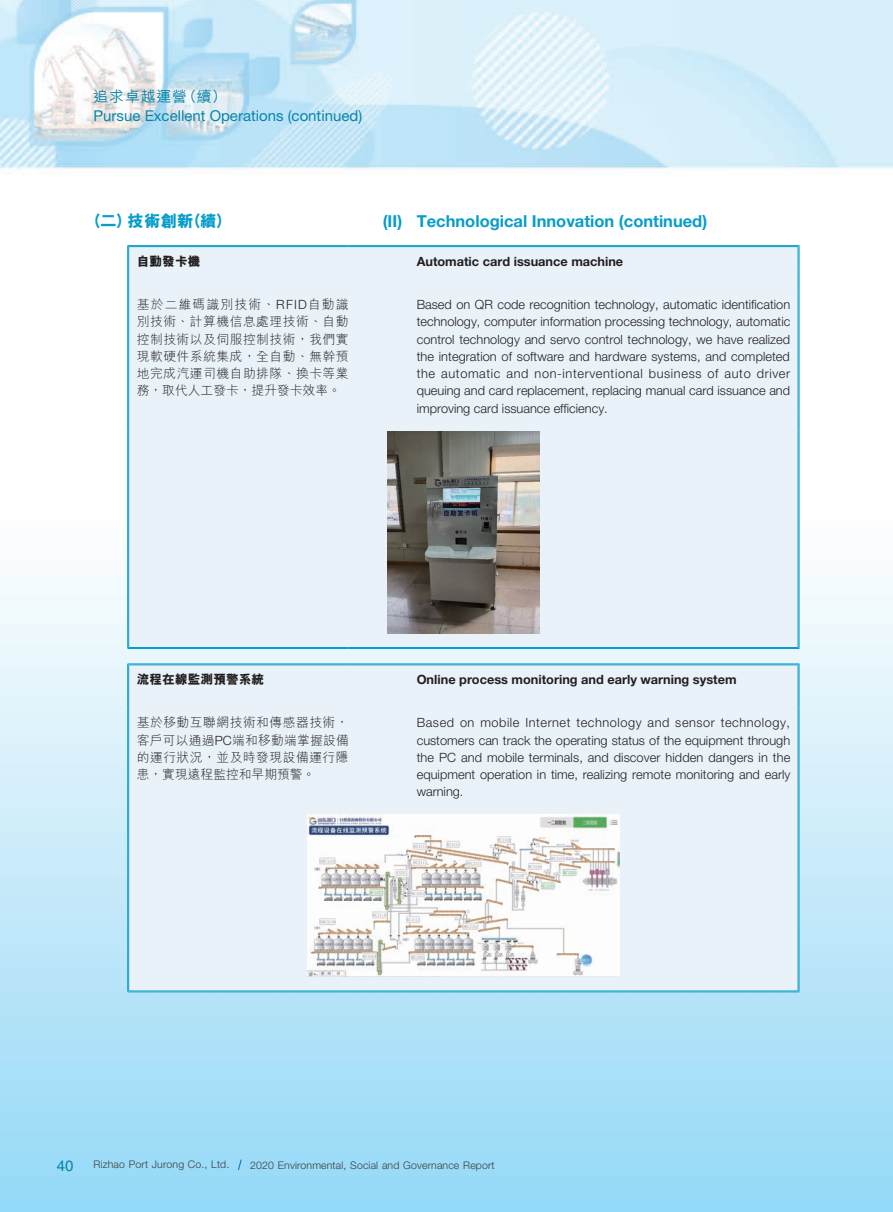
<style>
.page{position:relative;width:893px;height:1212px;background:#fff}
.page>*{position:absolute;margin:0;border:0;box-sizing:border-box;transform-origin:0 0}
.t1{font:700 16.5px "Helvetica Neue LT Std";color:#079dca}
.t2{font:800 16.5px "M Hei HK";color:#079dca}
.t3{font:15px "Helvetica Neue LT Std";color:#0884a9}
.t4{font:500 15px "M Hei HK";letter-spacing:.05em;color:#0884a9}
.t5{font:15px "Helvetica LT Std";color:#0884a9}
.t6{font:300 12.75px/17.2px "Helvetica Neue LT Std";color:#231f20;text-align:justify}
.t7{font:300 12.75px/17.2px "M Hei HK";letter-spacing:.04em;color:#231f20;text-align:justify}
.t8{font:700 12.75px "Helvetica Neue LT Std";color:#231f20}
.t9{font:800 12.75px "M Hei HK";color:#231f20}
.t10{font:300 10.5px "Helvetica Neue LT Std";letter-spacing:.015em;color:#3e3e3f}
.s1{font-family:"Helvetica Neue LT Std"}
</style>
<div class="page">
<img style="left:0;top:0;width:893px;height:1212px">
<svg style="left:237px;top:1158px;width:6px;height:13px"></svg>
<div style="left:129px;top:247px;width:669px;height:400px;background:#e8f2f8"></div>
<hr style="left:349px;top:647px;width:450px;height:2px;background:#fff">
<hr style="left:128px;top:245px;width:221px;height:1px;background:#079dca">
<hr style="left:128px;top:246px;width:221px;height:1px;background:#079dca">
<hr style="left:349px;top:245px;width:450px;height:1px;background:#079dca">
<hr style="left:349px;top:246px;width:449px;height:1px;background:#079dca">
<svg style="left:127px;top:246px;width:2px;height:43px"></svg>
<svg style="left:798px;top:246px;width:2px;height:43px"></svg>
<hr style="left:127px;top:289px;width:1px;height:125px;background:#079dca">
<hr style="left:128px;top:289px;width:1px;height:125px;background:#079dca">
<hr style="left:798px;top:289px;width:1px;height:125px;background:#079dca">
<hr style="left:799px;top:289px;width:1px;height:125px;background:#079dca">
<svg style="left:127px;top:414px;width:2px;height:17px"></svg>
<svg style="left:798px;top:414px;width:2px;height:17px"></svg>
<hr style="left:127px;top:431px;width:1px;height:217px;background:#079dca">
<hr style="left:128px;top:431px;width:1px;height:216px;background:#079dca">
<hr style="left:798px;top:431px;width:1px;height:216px;background:#079dca">
<hr style="left:799px;top:431px;width:1px;height:217px;background:#079dca">
<hr style="left:128px;top:647px;width:221px;height:1px;background:#079dca">
<hr style="left:128px;top:648px;width:221px;height:1px;background:#079dca">
<hr style="left:349px;top:647px;width:449px;height:1px;background:#079dca">
<hr style="left:349px;top:648px;width:450px;height:1px;background:#079dca">
<img style="left:388px;top:431px;width:151px;height:202px">
<div style="left:129px;top:665px;width:669px;height:326px;background:#e8f2f8"></div>
<hr style="left:128px;top:664px;width:221px;height:1px;background:#079dca">
<hr style="left:349px;top:664px;width:449px;height:1px;background:#079dca">
<svg style="left:127px;top:664px;width:2px;height:43px"></svg>
<svg style="left:798px;top:664px;width:2px;height:43px"></svg>
<hr style="left:127px;top:707px;width:1px;height:91px;background:#079dca">
<hr style="left:128px;top:707px;width:1px;height:91px;background:#079dca">
<hr style="left:798px;top:707px;width:1px;height:91px;background:#079dca">
<hr style="left:799px;top:707px;width:1px;height:91px;background:#079dca">
<svg style="left:127px;top:798px;width:2px;height:17px"></svg>
<svg style="left:798px;top:798px;width:2px;height:17px"></svg>
<hr style="left:127px;top:815px;width:1px;height:176px;background:#079dca">
<hr style="left:128px;top:815px;width:1px;height:176px;background:#079dca">
<hr style="left:798px;top:815px;width:1px;height:176px;background:#079dca">
<hr style="left:799px;top:815px;width:1px;height:176px;background:#079dca">
<hr style="left:128px;top:991px;width:221px;height:1px;background:#079dca">
<hr style="left:349px;top:991px;width:450px;height:1px;background:#079dca">
<img style="left:308px;top:815px;width:311px;height:161px">
<p class="t4" style="left:94px;top:86px;width:135px">追求卓越運營（續）</p>
<p class="t3" style="left:94px;top:106px;width:270px">Pursue Excellent Operations (continued)</p>
<p class="t2" style="left:86px;top:213px;width:147px">（二）技術創新（續）</p>
<p class="t9" style="left:137px;top:255px;width:65px">自動發卡機</p>
<p class="t8" style="left:417px;top:254px;width:208px">Automatic card issuance machine</p>
<p class="t7" style="left:137px;top:296px;width:213px">基於二維碼識別技術、<span class="s1">RFID</span>自動識別技術、計算機信息處理技術、自動控制技術以及伺服控制技術，我們實現軟硬件系統集成，全自動、無幹預地完成汽運司機自助排隊、換卡等業務，取代人工發卡，提升發卡效率。</p>
<p class="t6" style="left:417px;top:296px;width:375px">Based on QR code recognition technology, automatic identification technology, computer information processing technology, automatic control technology and servo control technology, we have realized the integration of software and hardware systems, and completed the automatic and non-interventional business of auto driver queuing and card replacement, replacing manual card issuance and improving card issuance efficiency.</p>
<p class="t1" style="left:383px;top:211px;width:326px">(II) Technological Innovation (continued)</p>
<p class="t9" style="left:137px;top:673px;width:129px">流程在線監測預警系統</p>
<p class="t8" style="left:417px;top:672px;width:321px">Online process monitoring and early warning system</p>
<p class="t7" style="left:137px;top:714px;width:213px">基於移動互聯網技術和傳感器技術，客戶可以通過<span class="s1">PC</span>端和移動端掌握設備的運行狀況，並及時發現設備運行隱患，實現遠程監控和早期預警。</p>
<p class="t6" style="left:417px;top:714px;width:375px">Based on mobile Internet technology and sensor technology, customers can track the operating status of the equipment through the PC and mobile terminals, and discover hidden dangers in the equipment operation in time, realizing remote monitoring and early warning.</p>
<p class="t5" style="left:57px;top:1156px;width:18px">40</p>
<p class="t10" style="left:94px;top:1158px;width:137px">Rizhao Port Jurong Co., Ltd.</p>
<p class="t10" style="left:250px;top:1158px;width:246px">2020 Environmental, Social and Governance Report</p>
</div>
